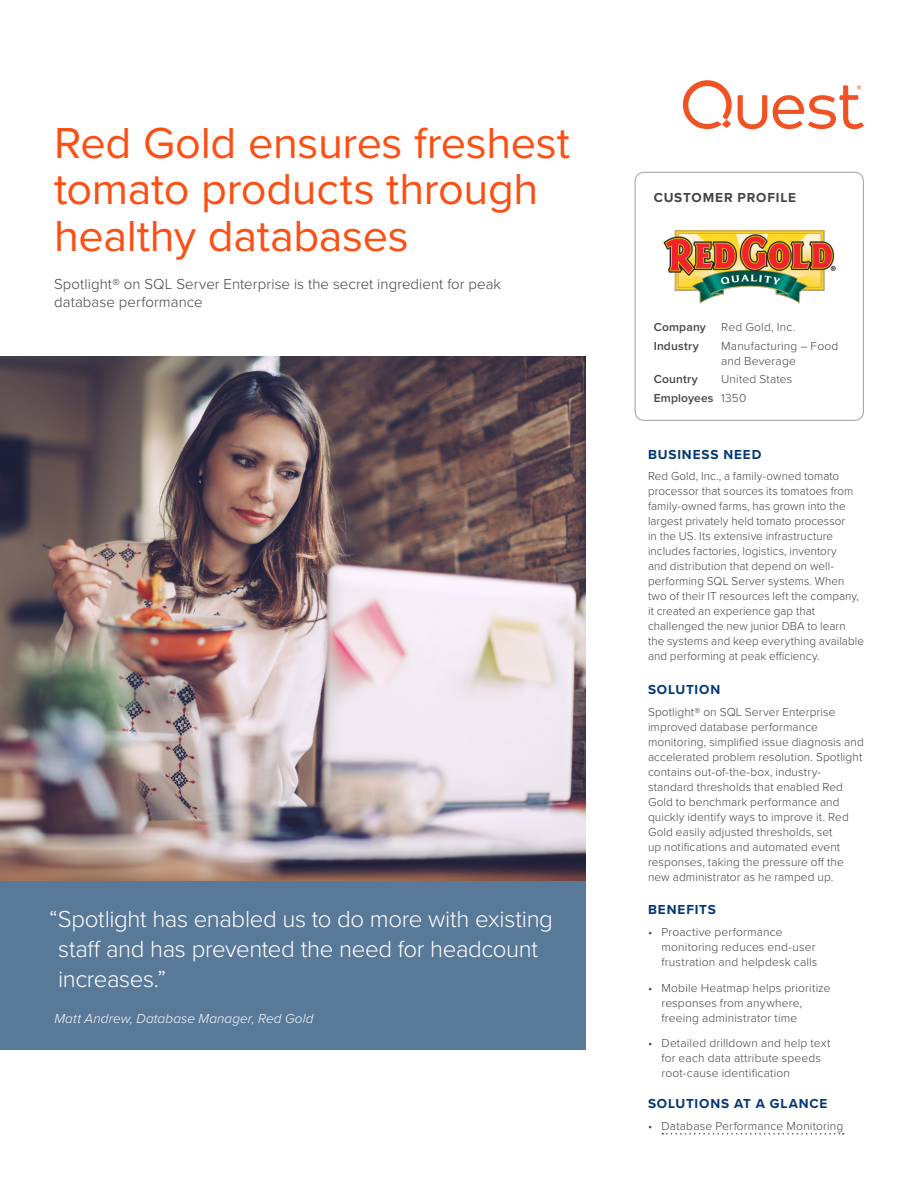
<style>
.page{position:relative;width:918px;height:1188px;background:#fff}
.page>*{position:absolute;margin:0;border:0;box-sizing:border-box;transform-origin:0 0}
.t1{font:45px/46.5px "Proxima Nova";letter-spacing:-.005em;color:#fb4f14}
.t2{font:300 24px/30px "Proxima Nova";letter-spacing:-.015em;color:#fff}
.t3{font:300 15px/18px "Proxima Nova";letter-spacing:.005em;color:#444}
.t4{font:700 13.5px "Proxima Nova";letter-spacing:.065em;color:#003876}
.t5{font:italic 300 13.5px "Proxima Nova";letter-spacing:.01em;color:#fff}
.t6{font:700 13.5px "Proxima Nova";letter-spacing:.06em;color:#444}
.t7{font:300 12px/15px "Proxima Nova";letter-spacing:.01em;color:#444}
.t8{font:600 12px "Proxima Nova";letter-spacing:.015em;color:#444}
.s1{font-weight:600}
</style>
<div class="page">
<svg style="left:738px;top:95px;width:29px;height:34px"></svg>
<svg style="left:773px;top:85px;width:91px;height:44px"></svg>
<svg style="left:683px;top:80px;width:49px;height:49px"></svg>
<svg style="left:662px;top:1133px;width:182px;height:2px"></svg>
<div style="left:0;top:881px;width:585px;height:169px;background:#597999"></div>
<img style="left:0;top:357px;width:585px;height:524px">
<div style="left:635px;top:172px;width:229px;height:249px;border:1px solid #aaa;border-radius:9px"></div>
<img style="left:663px;top:230px;width:173px;height:73px">
<h1 class="t1" style="left:54px;top:118px;width:518px">Red Gold ensures freshest tomato products through healthy databases</h1>
<p class="t3" style="left:54px;top:275px;width:449px">Spotlight® on SQL Server Enterprise is the secret ingredient for peak database performance</p>
<h2 class="t2" style="left:58px;top:903px;width:496px;text-indent:-9px">“Spotlight has enabled us to do more with existing staff and has prevented the need for headcount increases.”</h2>
<p class="t5" style="left:54px;top:1008px;width:261px">Matt Andrew, Database Manager, Red Gold</p>
<p class="t6" style="left:654px;top:187px;width:144px">CUSTOMER PROFILE</p>
<p class="t8" style="left:654px;top:318px;width:54px">Company</p>
<p class="t7" style="left:721px;top:319px;width:76px">Red Gold, Inc.</p>
<p class="t8" style="left:654px;top:337px;width:47px">Industry</p>
<p class="t7" style="left:721px;top:338px;width:119px">Manufacturing – Food and Beverage</p>
<p class="t8" style="left:654px;top:370px;width:46px">Country</p>
<p class="t7" style="left:654px;top:370px;width:140px;line-height:18.5px;text-indent:68px">United States<br><span class="s1">Employees</span> 1350</p>
<p class="t4" style="left:648px;top:444px;width:115px">BUSINESS NEED</p>
<p class="t7" style="left:648px;top:468px;width:218px">Red Gold, Inc., a family-owned tomato processor that sources its tomatoes from family-owned farms, has grown into the largest privately held tomato processor<br>in the US. Its extensive infrastructure includes factories, logistics, inventory<br>and distribution that depend on well&shy;performing SQL Server systems. When two of their IT resources left the company, it created an experience gap that challenged the new junior DBA to learn the systems and keep everything available and performing at peak efficiency.</p>
<p class="t4" style="left:648px;top:679px;width:74px">SOLUTION</p>
<p class="t7" style="left:648px;top:704px;width:217px">Spotlight® on SQL Server Enterprise improved database performance monitoring, simplified issue diagnosis and accelerated problem resolution. Spotlight contains out-of-the-box, industry&shy;standard thresholds that enabled Red Gold to benchmark performance and quickly identify ways to improve it. Red Gold easily adjusted thresholds, set<br>up notifications and automated event responses, taking the pressure off the new administrator as he ramped up.</p>
<p class="t4" style="left:648px;top:900px;width:70px">BENEFITS</p>
<p class="t7" style="left:662px;top:924px;width:157px;text-indent:-14px">• Proactive performance monitoring reduces end-user frustration and helpdesk calls</p>
<p class="t7" style="left:662px;top:980px;width:171px;text-indent:-14px">• Mobile Heatmap helps prioritize responses from anywhere, freeing administrator time</p>
<p class="t7" style="left:662px;top:1035px;width:170px;text-indent:-14px">• Detailed drilldown and help text for each data attribute speeds root-cause identification</p>
<p class="t4" style="left:648px;top:1094px;width:181px">SOLUTIONS AT A GLANCE</p>
<p class="t7" style="left:648px;top:1118px;width:197px">• Database Performance Monitoring</p>
</div>
